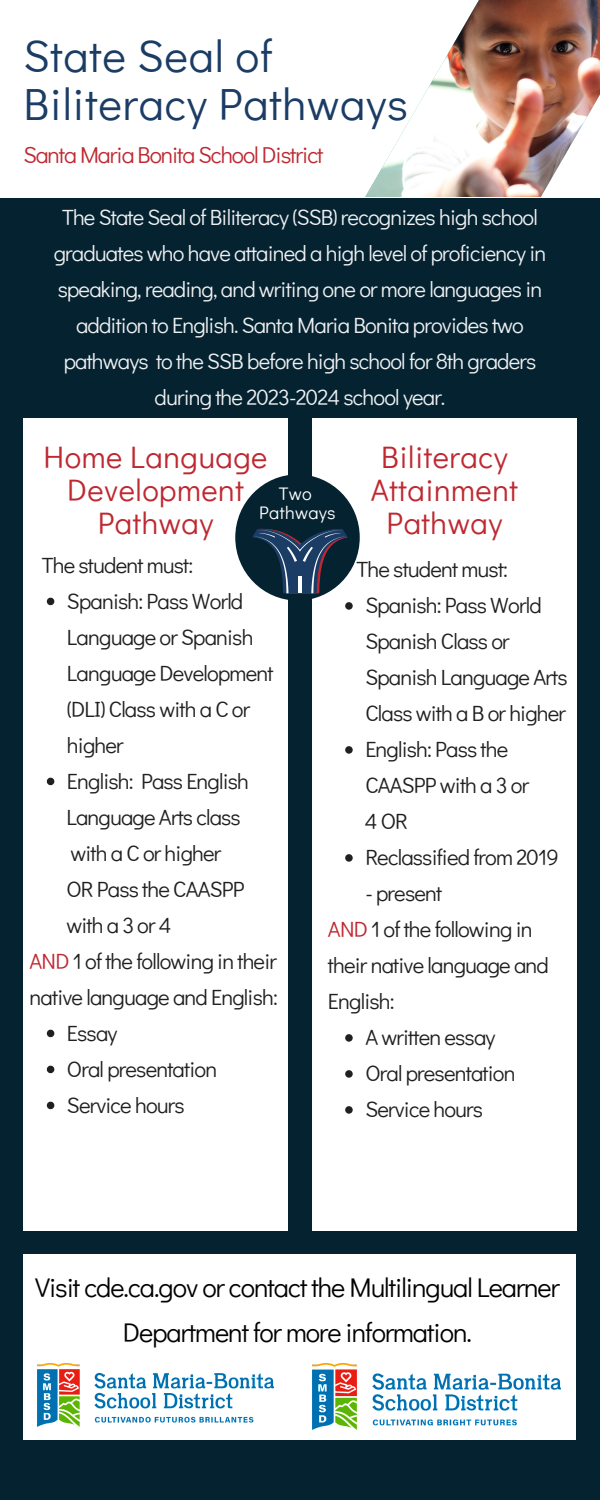
<style>
.page{position:relative;width:600px;height:1500px;background:#042230}
.page>*{position:absolute;margin:0;border:0;box-sizing:border-box;transform-origin:0 0}
.t1{font:45px/48px "Didact Gothic";letter-spacing:.015em;color:#1b3c65}
.t2{font:31px/33px "Didact Gothic";letter-spacing:.015em;color:#be2831;text-align:center}
.t3{font:27px/44.2px "Didact Gothic";letter-spacing:-.035em;color:#000;text-align:center}
.t4{font:23px "Didact Gothic";letter-spacing:-.045em;color:#be2831}
.t5{font:22px/36px "Didact Gothic";letter-spacing:-.035em;color:#202020}
.t6{font:22px/36px "Didact Gothic";letter-spacing:-.035em;color:#eff0f2;text-align:center}
.t7{font:22px "Didact Gothic";letter-spacing:.055em;color:#202020}
.t8{font:18.2px "Didact Gothic";letter-spacing:.015em;color:#fff}
.s1{color:#be2831}
</style>
<div class="page">
<div style="left:0;top:0;width:600px;height:197px;background:#fff"></div>
<img style="left:365px;top:0;width:235px;height:197px">
<div style="left:23px;top:1255px;width:553px;height:185px;background:#fff"></div>
<div style="left:23px;top:419px;width:264px;height:812px;background:#fff"></div>
<div style="left:312px;top:419px;width:264px;height:812px;background:#fff"></div>
<div style="left:235px;top:474px;width:125px;height:126px;background:#042230;border-radius:50%"></div>
<svg style="left:253px;top:529px;width:94px;height:64px"></svg>
<hr style="left:299px;top:576px;width:3px;height:17px;background:#fff">
<img style="left:312px;top:1363px;width:249px;height:66px">
<img style="left:38px;top:1363px;width:235px;height:63px">
<svg style="left:47px;top:598px;width:7px;height:7px"></svg>
<svg style="left:47px;top:778px;width:7px;height:7px"></svg>
<svg style="left:47px;top:1030px;width:7px;height:7px"></svg>
<svg style="left:47px;top:1066px;width:7px;height:7px"></svg>
<svg style="left:47px;top:1102px;width:7px;height:7px"></svg>
<svg style="left:345px;top:602px;width:8px;height:8px"></svg>
<svg style="left:345px;top:746px;width:8px;height:8px"></svg>
<svg style="left:345px;top:854px;width:8px;height:8px"></svg>
<svg style="left:345px;top:1034px;width:8px;height:8px"></svg>
<svg style="left:345px;top:1070px;width:8px;height:8px"></svg>
<svg style="left:345px;top:1106px;width:8px;height:8px"></svg>
<h2 class="t1" style="left:23px;top:31px;width:386px">State Seal of<br>Biliteracy Pathways</h2>
<h5 class="t4" style="left:23px;top:139px;width:302px">Santa Maria Bonita School District</h5>
<p class="t6" style="left:54px;top:199px;width:494px">The State Seal of Biliteracy (SSB) recognizes high school graduates who have attained a high level of proficiency in speaking, reading, and writing one or more languages in addition to English. Santa Maria Bonita provides two pathways to the SSB before high school for 8th graders during the 2023-2024 school year.</p>
<h4 class="t2" style="left:371px;top:439px;width:149px">Biliteracy<br>Attainment<br>Pathway</h4>
<p class="t5" style="left:357px;top:551px;width:153px">The student must:</p>
<h5 class="t5" style="left:365px;top:587px;width:204px">Spanish: Pass World<br>Spanish Class or<br>Spanish Language Arts<br>Class with a B or higher</h5>
<p class="t5" style="left:365px;top:731px;width:165px">English: Pass the<br>CAASPP with a 3 or</p>
<p class="t5" style="left:365px;top:803px;width:45px">4OR</p>
<p class="t5" style="left:365px;top:839px;width:195px">Reclassified from 2019</p>
<p class="t5" style="left:365px;top:875px;width:78px">- present</p>
<p class="t5" style="left:328px;top:911px;width:223px"><span class="s1">AND</span> 1 of the following in their native language and<br>English:</p>
<p class="t5" style="left:365px;top:1019px;width:132px">A written essay</p>
<p class="t5" style="left:365px;top:1055px;width:152px">Oral presentation</p>
<h3 class="t5" style="left:365px;top:1091px;width:119px">Service hours</h3>
<h1 class="t2" style="left:43px;top:439px;width:226px">Home Language<br>Development<br>Pathway</h1>
<p class="t8" style="left:279px;top:481px;width:34px">Two</p>
<p class="t8" style="left:259px;top:500px;width:78px">Pathways</p>
<p class="t5" style="left:42px;top:546px;width:153px">The student must:</p>
<h5 class="t5" style="left:67px;top:582px;width:208px">Spanish: Pass World<br>Language or Spanish<br>Language Development (DLI) Class with a C or higher</h5>
<p class="t5" style="left:67px;top:762px;width:184px">English: Pass English</p>
<p class="t5" style="left:66px;top:798px;width:176px">Language Arts class</p>
<p class="t5" style="left:71px;top:834px;width:152px">with a C or higher</p>
<p class="t5" style="left:66px;top:870px;width:180px">OR Pass the CAASPP</p>
<p class="t7" style="left:66px;top:910px;width:107px">witha3or4</p>
<p class="t5" style="left:30px;top:942px;width:249px"><span class="s1">AND</span> 1 of the following in their</p>
<p class="t5" style="left:30px;top:978px;width:250px">native language and English:</p>
<p class="t5" style="left:67px;top:1014px;width:52px">Essay</p>
<h2 class="t5" style="left:67px;top:1050px;width:152px">Oral presentation</h2>
<h5 class="t5" style="left:67px;top:1086px;width:119px">Service hours</h5>
<p class="t3" style="left:35px;top:1265px;width:526px">Visit cde.ca.gov or contact the Multilingual Learner<br>Department for more information.</p>
</div>
